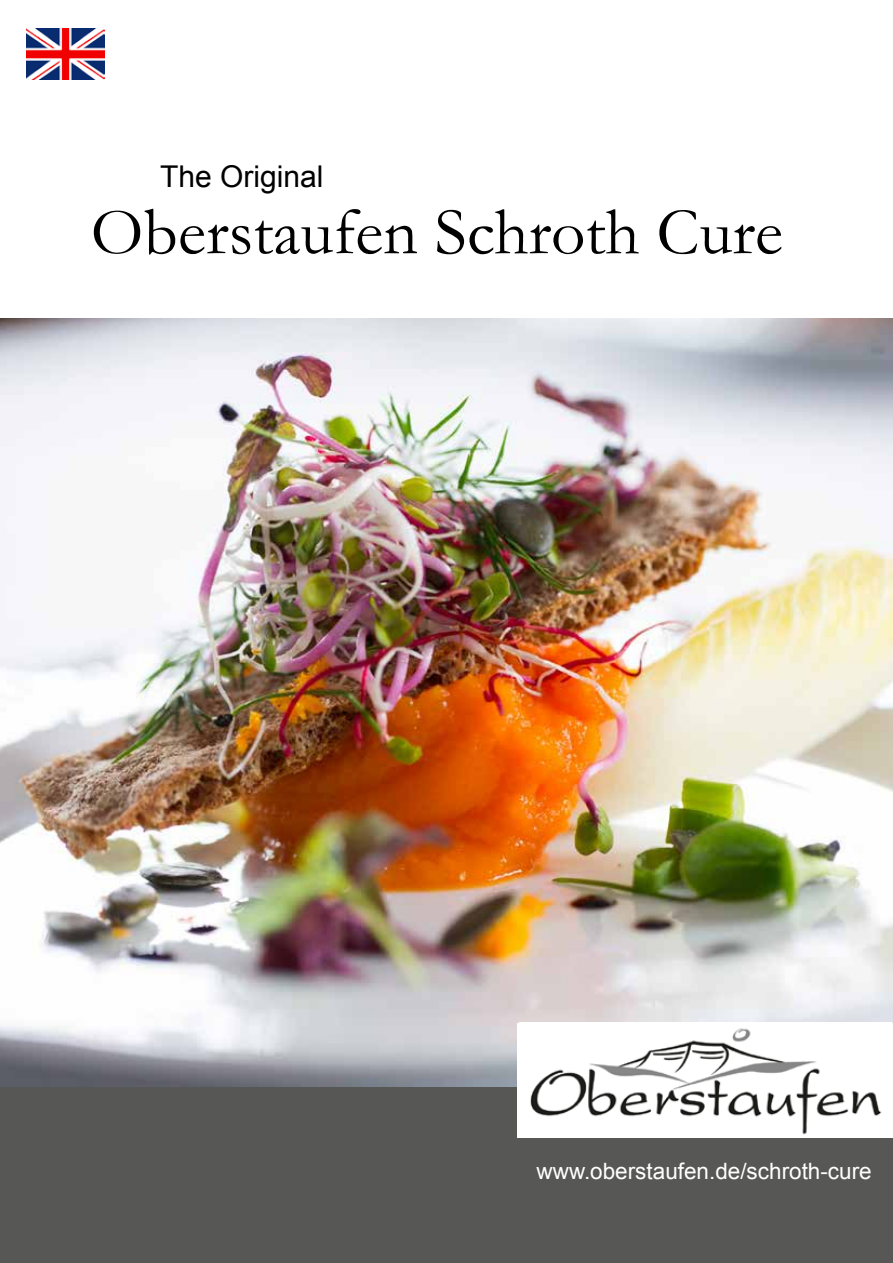
<style>
.page{position:relative;width:893px;height:1263px;background:#fff}
.page>*{position:absolute;margin:0;border:0;box-sizing:border-box;transform-origin:0 0}
.t1{font:67.5px "Garamond";color:#000}
.t2{font:30px "Arial";color:#000}
.t3{font:22.5px "Arial";color:#fff}
</style>
<div class="page">
<div style="left:0;top:1080px;width:893px;height:183px;background:#575756"></div>
<img style="left:0;top:319px;width:893px;height:767px">
<img style="left:519px;top:1023px;width:372px;height:114px">
<img style="left:26px;top:28px;width:79px;height:52px">
<h2 class="t2" style="left:160px;top:156px;width:165px">The Original</h2>
<h1 class="t1" style="left:91px;top:187px;width:694px">Oberstaufen Schroth Cure</h1>
<p class="t3" style="left:536px;top:1156px;width:337px">www.oberstaufen.de/schroth-cure</p>
</div>
